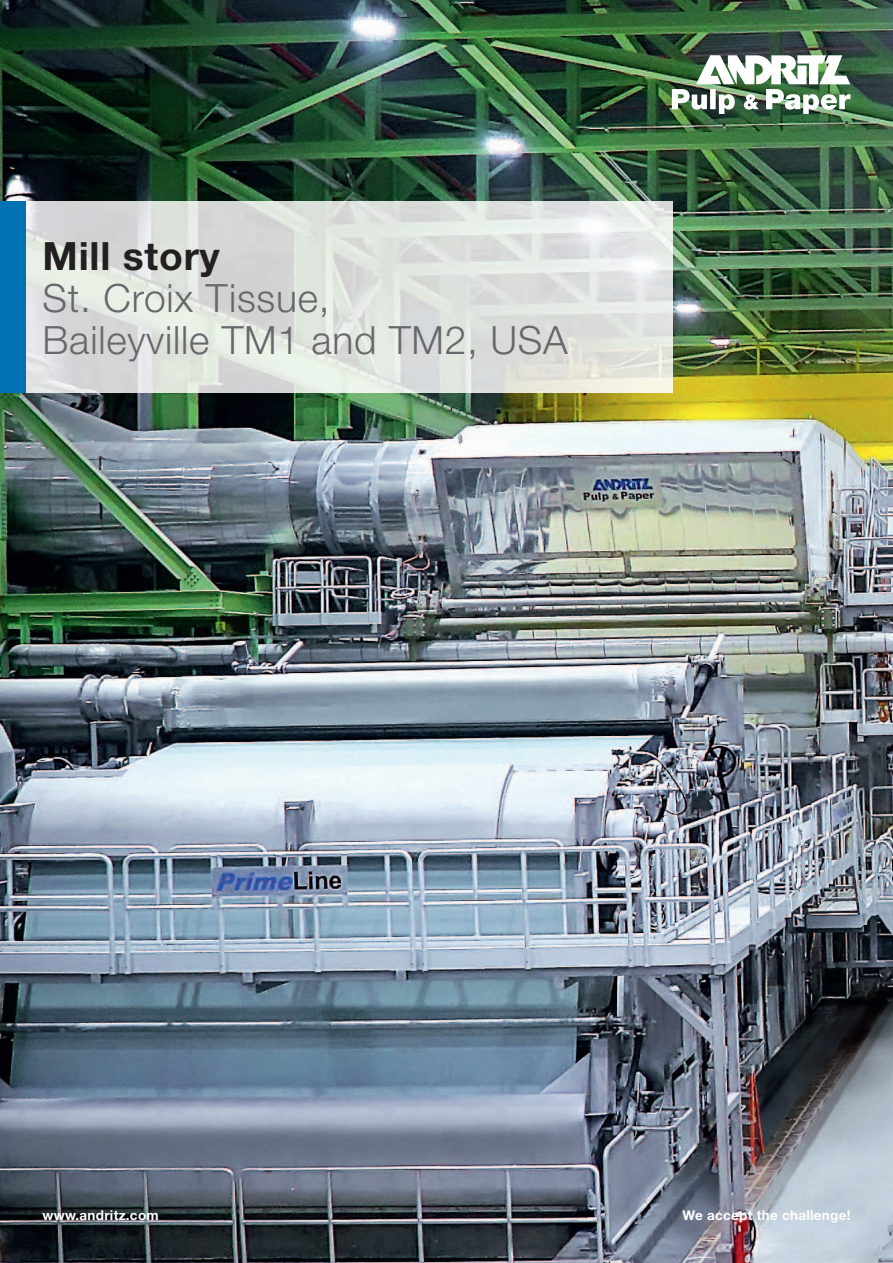
<style>
.page{position:relative;width:893px;height:1263px;background:#fff}
.page>*{position:absolute;margin:0;border:0;box-sizing:border-box;transform-origin:0 0}
.t1{font:300 39px/42px "Helvetica Neue";letter-spacing:.02em;color:#68676c}
.t2{font:700 39px "Helvetica Neue";letter-spacing:.02em;color:#231f20}
.t3{font:700 13.5px "Helvetica Neue";letter-spacing:.02em;color:#fff}
</style>
<div class="page">
<img style="left:0;top:0;width:893px;height:1263px">
<img style="left:26px;top:201px;width:646px;height:192px">
<img style="left:672px;top:55px;width:178px;height:59px">
<div style="left:0;top:201px;width:26px;height:192px;background:#0072b4"></div>
<p class="t2" style="left:43px;top:232px;width:179px">Mill story</p>
<p class="t1" style="left:43px;top:276px;width:527px">St. Croix Tissue,<br>Baileyville TM1 and TM2, USA</p>
<p class="t3" style="left:43px;top:1207px;width:118px">www.andritz.com</p>
<p class="t3" style="left:682px;top:1207px;width:169px">We accept the challenge!</p>
</div>
